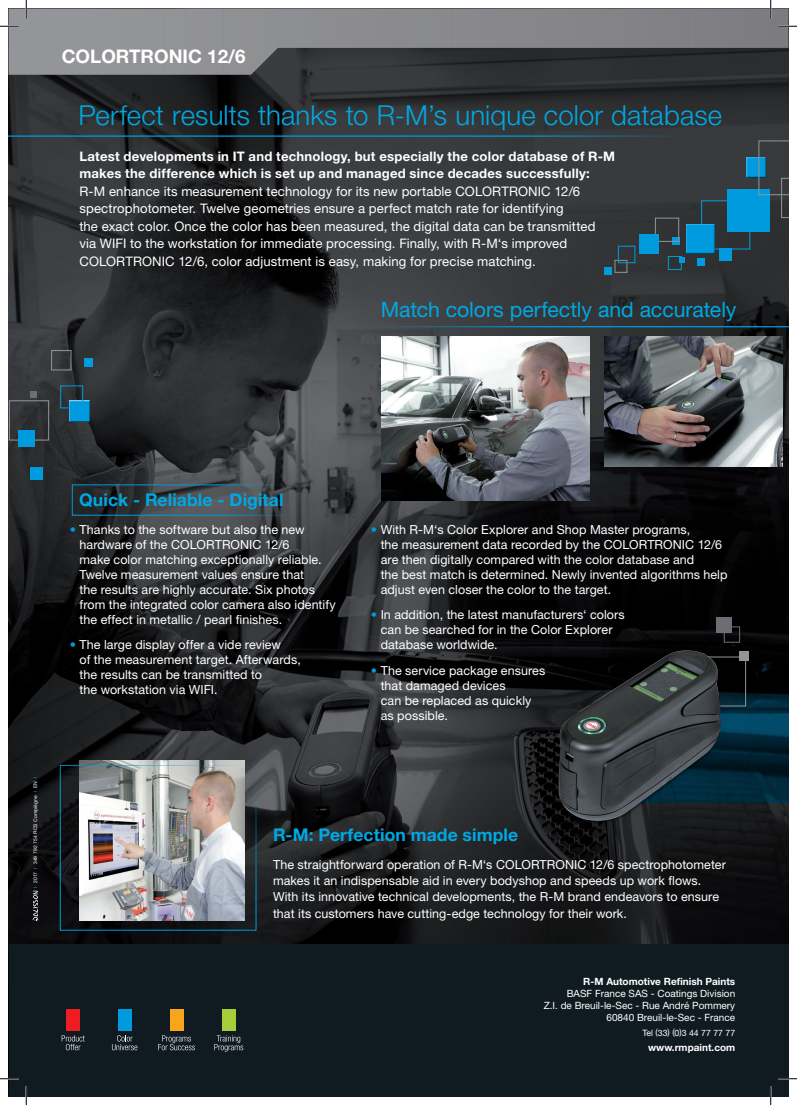
<style>
.page{position:relative;width:797px;height:1105px;background:#fff}
.page>*{position:absolute;margin:0;border:0;box-sizing:border-box;transform-origin:0 0}
.t1{font:300 27.5px "Helvetica Neue";letter-spacing:.005em;color:#00a8e3}
.t2{font:21.25px "Helvetica Neue";letter-spacing:-.005em;color:#00a8e3}
.t3{font:700 18.75px "Helvetica Neue";color:#fff}
.t4{font:700 17.5px "Helvetica Neue";letter-spacing:.005em;color:#00a8e3}
.t5{font:13.12px/17.5px "Helvetica Neue";letter-spacing:.01em;color:#fff}
.t6{font:700 13.12px/17.5px "Helvetica Neue";letter-spacing:.02em;color:#fff}
.t7{font:12.5px/15px "Helvetica Neue";letter-spacing:.005em;color:#fff}
.t8{font:10px/11.9px "Helvetica Neue";color:#fff;text-align:right}
.t9{font:700 10px "Helvetica Neue";color:#fff}
.t10{font:8.75px "Helvetica Neue";color:#fff}
.t11{font:5px "Helvetica Neue";letter-spacing:.02em;color:#fff}
.s1{color:#009bde}
</style>
<div class="page">
<img style="left:9px;top:75px;width:779px;height:869px">
<svg style="left:9px;top:9px;width:779px;height:66px;background:#717275"></svg>
<svg style="left:31px;top:891px;width:7px;height:30px"></svg>
<div style="left:9px;top:944px;width:779px;height:152px;background:#101a21"></div>
<svg style="left:158px;top:1035px;width:37px;height:15px"></svg>
<svg style="left:214px;top:1035px;width:29px;height:17px"></svg>
<svg style="left:112px;top:1035px;width:25px;height:15px"></svg>
<svg style="left:62px;top:1035px;width:23px;height:15px"></svg>
<div style="left:66px;top:1009px;width:14px;height:22px;background:#ee1d23"></div>
<div style="left:118px;top:1009px;width:13px;height:22px;background:#009bde"></div>
<div style="left:170px;top:1009px;width:13px;height:22px;background:#f9a51b"></div>
<div style="left:222px;top:1009px;width:13px;height:22px;background:#a6ce39"></div>
<div style="left:672px;top:237px;width:8px;height:8px;background:#009bde"></div>
<div style="left:727px;top:189px;width:43px;height:43px;background:#009bde"></div>
<div style="left:604px;top:267px;width:7px;height:8px;background:#009bde"></div>
<div style="left:701px;top:200px;width:49px;height:49px;border:1px solid #009bde"></div>
<div style="left:655px;top:218px;width:24px;height:24px;border:1px solid #939598"></div>
<div style="left:685px;top:222px;width:30px;height:32px;background:#fff;opacity:.75"></div>
<div style="left:685px;top:223px;width:30px;height:32px;background:#231f20;opacity:.75"></div>
<div style="left:614px;top:260px;width:13px;height:13px;border:1px solid #939598"></div>
<div style="left:668px;top:256px;width:13px;height:14px;border:1px solid #009bde"></div>
<div style="left:697px;top:258px;width:8px;height:7px;background:#009bde"></div>
<svg style="left:679px;top:257px;width:5px;height:6px"></svg>
<div style="left:618px;top:246px;width:17px;height:17px;border:1px solid #009bde"></div>
<div style="left:639px;top:234px;width:19px;height:19px;background:#009bde"></div>
<div style="left:719px;top:248px;width:13px;height:13px;background:#009bde"></div>
<div style="left:744px;top:155px;width:22px;height:23px;background:#373a3c"></div>
<div style="left:744px;top:157px;width:22px;height:21px;background:#231f20;opacity:.75"></div>
<svg style="left:758px;top:141px;width:30px;height:77px;background:#305160"></svg>
<img style="left:381px;top:336px;width:209px;height:164px">
<img style="left:604px;top:336px;width:178px;height:130px">
<img style="left:79px;top:760px;width:166px;height:160px">
<div style="left:30px;top:467px;width:13px;height:13px;background:#009bde"></div>
<div style="left:68px;top:399px;width:22px;height:23px;background:#fff;opacity:.75"></div>
<div style="left:68px;top:400px;width:22px;height:22px;background:#231f20;opacity:.75"></div>
<div style="left:9px;top:400px;width:40px;height:40px;border:1px solid #939598"></div>
<div style="left:60px;top:386px;width:23px;height:22px;border:1px solid #009bde"></div>
<div style="left:51px;top:350px;width:20px;height:20px;border:1px solid #939598"></div>
<div style="left:84px;top:358px;width:9px;height:9px;background:#009bde"></div>
<div style="left:18px;top:430px;width:17px;height:16px;background:#009bde"></div>
<div style="left:30px;top:391px;width:6px;height:7px;background:#6d6e73"></div>
<hr style="left:9px;top:135px;width:670px;height:2px;background:#009bde">
<hr style="left:377px;top:326px;width:411px;height:1px;background:#009bde">
<img style="left:458px;top:608px;width:330px;height:251px">
<svg style="left:0;top:25px;width:19px;height:2px"></svg>
<svg style="left:778px;top:25px;width:19px;height:2px"></svg>
<svg style="left:0;top:1078px;width:19px;height:1px"></svg>
<svg style="left:778px;top:1078px;width:19px;height:1px"></svg>
<svg style="left:25px;top:0;width:2px;height:19px"></svg>
<svg style="left:25px;top:1086px;width:2px;height:19px"></svg>
<svg style="left:770px;top:0;width:1px;height:19px"></svg>
<svg style="left:770px;top:1086px;width:1px;height:19px"></svg>
<h3 class="t3" style="left:62px;top:45px;width:185px">COLORTRONIC 12/6</h3>
<h1 class="t1" style="left:79px;top:98px;width:645px">Perfect results thanks to R-M’s unique color database</h1>
<p class="t6" style="left:79px;top:147px;width:537px">Latest developments in IT and technology, but especially the color database of R-M makes the difference which is set up and managed since decades successfully:</p>
<p class="t5" style="left:79px;top:182px;width:517px">R-M enhance its measurement technology for its new portable COLORTRONIC 12/6 spectrophotometer. Twelve geometries ensure a perfect match rate for identifying<br>the exact color. Once the color has been measured, the digital data can be transmitted via WIFI to the workstation for immediate processing. Finally, with R-M‘s improved COLORTRONIC 12/6, color adjustment is easy, making for precise matching.</p>
<h2 class="t2" style="left:381px;top:297px;width:357px">Match colors perfectly and accurately</h2>
<p class="t11" style="left:33px;top:888px;width:112px;rotate:-90deg"><span class="s1">I</span> 2017 <span class="s1">I</span> 349 792 754 RCS Compiègne <span class="s1">I</span> EN <span class="s1">I</span></p>
<h3 class="t4" style="left:79px;top:489px;width:206px">Quick - Reliable - Digital</h3>
<p class="t7" style="left:80px;top:521px;width:258px;text-indent:-10px"><span class="s1">•</span> Thanks to the software but also the new hardware of the COLORTRONIC 12/6<br>make color matching exceptionally reliable.<br>Twelve measurement values ensure that<br>the results are highly accurate. Six photos from the integrated color camera also identify the effect in metallic / pearl finishes.</p>
<p class="t7" style="left:80px;top:637px;width:223px;text-indent:-10px"><span class="s1">•</span> The large display offer a vide review<br>of the measurement target. Afterwards, the results can be transmitted to<br>the workstation via WIFI.</p>
<p class="t7" style="left:380px;top:521px;width:348px;text-indent:-10px"><span class="s1">•</span> With R-M‘s Color Explorer and Shop Master programs,<br>the measurement data recorded by the COLORTRONIC 12/6 are then digitally compared with the color database and<br>the best match is determined. Newly invented algorithms help adjust even closer the color to the target.</p>
<p class="t7" style="left:380px;top:607px;width:246px;text-indent:-10px"><span class="s1">•</span> In addition, the latest manufacturers‘ colors can be searched for in the Color Explorer database worldwide.</p>
<p class="t7" style="left:380px;top:663px;width:166px;text-indent:-10px"><span class="s1">•</span> The service package ensures that damaged devices<br>can be replaced as quickly as possible.</p>
<h3 class="t4" style="left:273px;top:824px;width:247px">R-M: Perfection made simple</h3>
<p class="t7" style="left:273px;top:856px;width:454px;line-height:16.2px">The straightforward operation of R-M‘s COLORTRONIC 12/6 spectrophotometer makes it an indispensable aid in every bodyshop and speeds up work flows.<br>With its innovative technical developments, the R-M brand endeavors to ensure that its customers have cutting-edge technology for their work.</p>
<p class="t9" style="left:583px;top:975px;width:154px">R-M Automotive Refinish Paints</p>
<p class="t8" style="left:543px;top:987px;width:193px">BASF France SAS - Coatings Division<br>Z.I. de Breuil-le-Sec - Rue André Pommery<br>60840 Breuil-le-Sec - France</p>
<p class="t10" style="left:642px;top:1027px;width:94px">Tel (33) (0)3 44 77 77 77</p>
<p class="t9" style="left:648px;top:1041px;width:89px">www.rmpaint.com</p>
</div>
